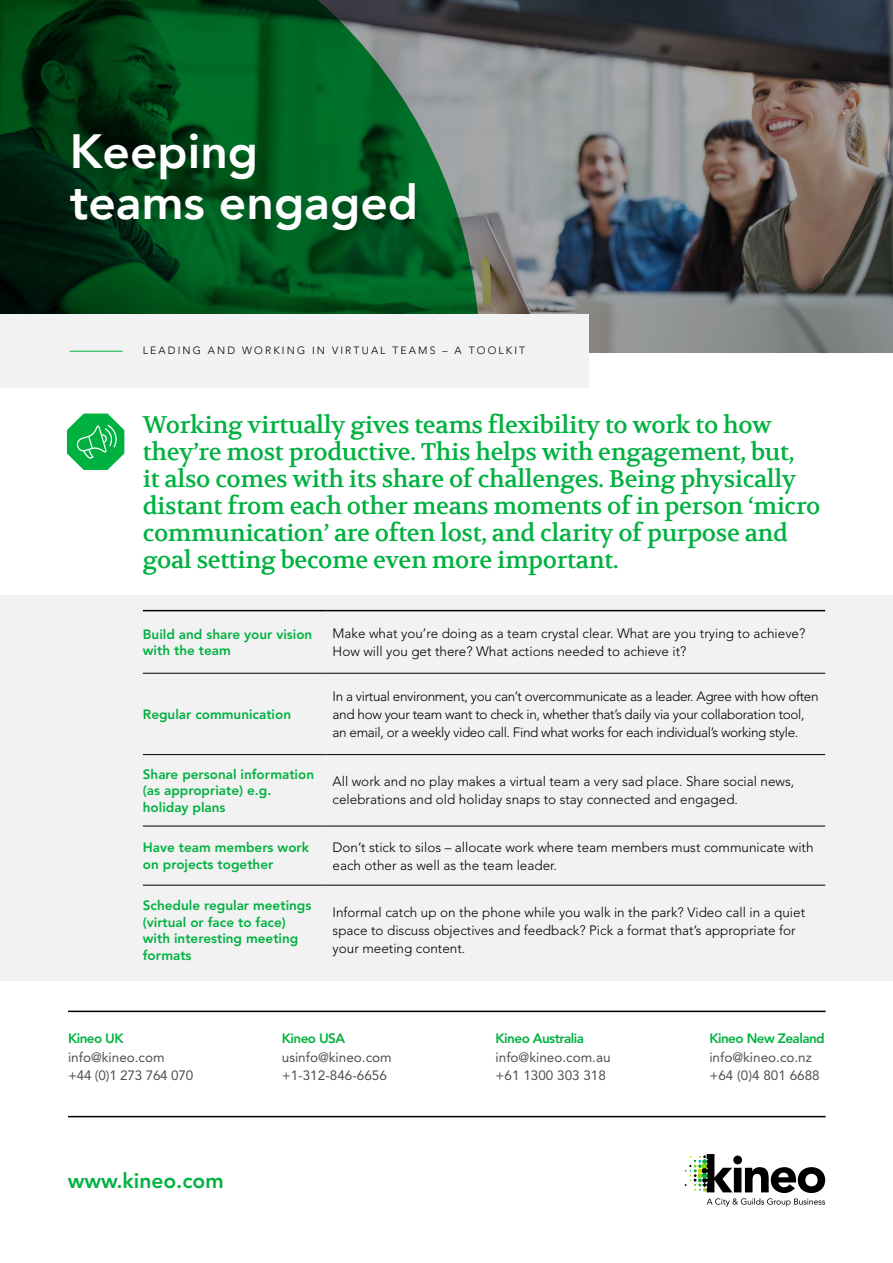
<style>
.page{position:relative;width:893px;height:1263px;background:#fff}
.page>*{position:absolute;margin:0;border:0;box-sizing:border-box;transform-origin:0 0}
.t1{font:800 48px/51px "Avenir";color:#fff}
.t2{font:24px/27px "Volkhov";letter-spacing:-.015em;color:#00b140}
.t3{font:800 21px "Avenir LT Std";color:#00b140}
.t4{font:300 13.5px/18px "Avenir LT Std";color:#000}
.t5{font:800 13.5px/16.5px "Avenir LT Std";color:#00b140}
.t6{font:300 13.5px/18px "Avenir LT Std";letter-spacing:-.025em;color:#000}
.t7{font:13.5px/18px "Avenir LT Std";color:#504e53}
.t8{font:800 13.5px "Avenir LT Std";letter-spacing:-.04em;color:#00b140}
.t9{font:300 10.5px "Avenir LT Std";letter-spacing:.2em;color:#000}
</style>
<div class="page">
<img style="left:480px;top:0;width:413px;height:353px">
<svg style="left:0;top:0;width:480px;height:315px;background:#0f5127"></svg>
<div style="left:0;top:315px;width:589px;height:73px;background:#f2f2f2"></div>
<hr style="left:70px;top:351px;width:52px;height:1px;background:#00b140">
<div style="left:0;top:596px;width:893px;height:385px;background:#f2f2f2"></div>
<svg style="left:67px;top:414px;width:57px;height:56px"></svg>
<hr style="left:68px;top:1116px;width:758px;height:1px;background:#000">
<hr style="left:68px;top:1010px;width:758px;height:2px;background:#000">
<svg style="left:685px;top:1154px;width:140px;height:53px"></svg>
<hr style="left:143px;top:610px;width:184px;height:1px;background:#000">
<hr style="left:327px;top:610px;width:498px;height:1px;background:#000">
<hr style="left:143px;top:673px;width:184px;height:1px;background:#000">
<hr style="left:327px;top:673px;width:498px;height:1px;background:#000">
<hr style="left:143px;top:754px;width:184px;height:1px;background:#000">
<hr style="left:327px;top:754px;width:498px;height:1px;background:#000">
<hr style="left:143px;top:826px;width:184px;height:1px;background:#000">
<hr style="left:327px;top:826px;width:498px;height:1px;background:#000">
<hr style="left:143px;top:885px;width:184px;height:1px;background:#000">
<hr style="left:327px;top:885px;width:498px;height:1px;background:#000">
<h1 class="t1" style="left:70px;top:126px;width:350px">Keeping<br>teams engaged</h1>
<p class="t9" style="left:143px;top:344px;width:384px">LEADING AND WORKING IN VIRTUAL TEAMS – A TOOLKIT</p>
<p class="t2" style="left:143px;top:411px;width:679px">Working virtually gives teams flexibility to work to how they’re most productive. This helps with engagement, but,<br>it also comes with its share of challenges. Being physically distant from each other means moments of in person ‘micro communication’ are often lost, and clarity of purpose and goal setting become even more important.</p>
<p class="t5" style="left:143px;top:626px;width:171px">Build and share your vision with the team</p>
<p class="t4" style="left:333px;top:624px;width:474px">Make what you’re doing as a team crystal clear. What are you trying to achieve?<br>How will you get there? What actions needed to achieve it?</p>
<p class="t5" style="left:143px;top:706px;width:150px">Regular communication</p>
<p class="t6" style="left:333px;top:687px;width:488px">In a virtual environment, you can’t overcommunicate as a leader. Agree with how often and how your team want to check in, whether that’s daily via your collaboration tool, an email, or a weekly video call. Find what works for each individual’s working style.</p>
<p class="t5" style="left:143px;top:766px;width:173px">Share personal information (as appropriate) e.g. holiday plans</p>
<p class="t4" style="left:333px;top:773px;width:463px">All work and no play makes a virtual team a very sad place. Share social news, celebrations and old holiday snaps to stay connected and engaged.</p>
<p class="t5" style="left:143px;top:839px;width:168px">Have team members work on projects together</p>
<p class="t4" style="left:333px;top:838px;width:482px">Don’t stick to silos – allocate work where team members must communicate with each other as well as the team leader.</p>
<p class="t5" style="left:143px;top:897px;width:170px">Schedule regular meetings (virtual or face to face) with interesting meeting formats</p>
<p class="t4" style="left:333px;top:903px;width:474px">Informal catch up on the phone while you walk in the park? Video call in a quiet space to discuss objectives and feedback? Pick a format that’s appropriate for your meeting content.</p>
<p class="t5" style="left:68px;top:1030px;width:57px">Kineo UK</p>
<p class="t7" style="left:68px;top:1048px;width:127px">info@kineo.com<br>+44 (0)1 273 764 070</p>
<h3 class="t3" style="left:68px;top:1168px;width:157px">www.kineo.com</h3>
<p class="t8" style="left:282px;top:1031px;width:65px">Kineo USA</p>
<p class="t7" style="left:282px;top:1048px;width:111px">usinfo@kineo.com +1-312-846-6656</p>
<p class="t8" style="left:496px;top:1031px;width:90px">Kineo Australia</p>
<p class="t7" style="left:496px;top:1048px;width:116px">info@kineo.com.au +61 1300 303 318</p>
<p class="t8" style="left:709px;top:1031px;width:117px">Kineo New Zealand</p>
<p class="t7" style="left:709px;top:1048px;width:112px">info@kineo.co.nz +64 (0)4 801 6688</p>
</div>
